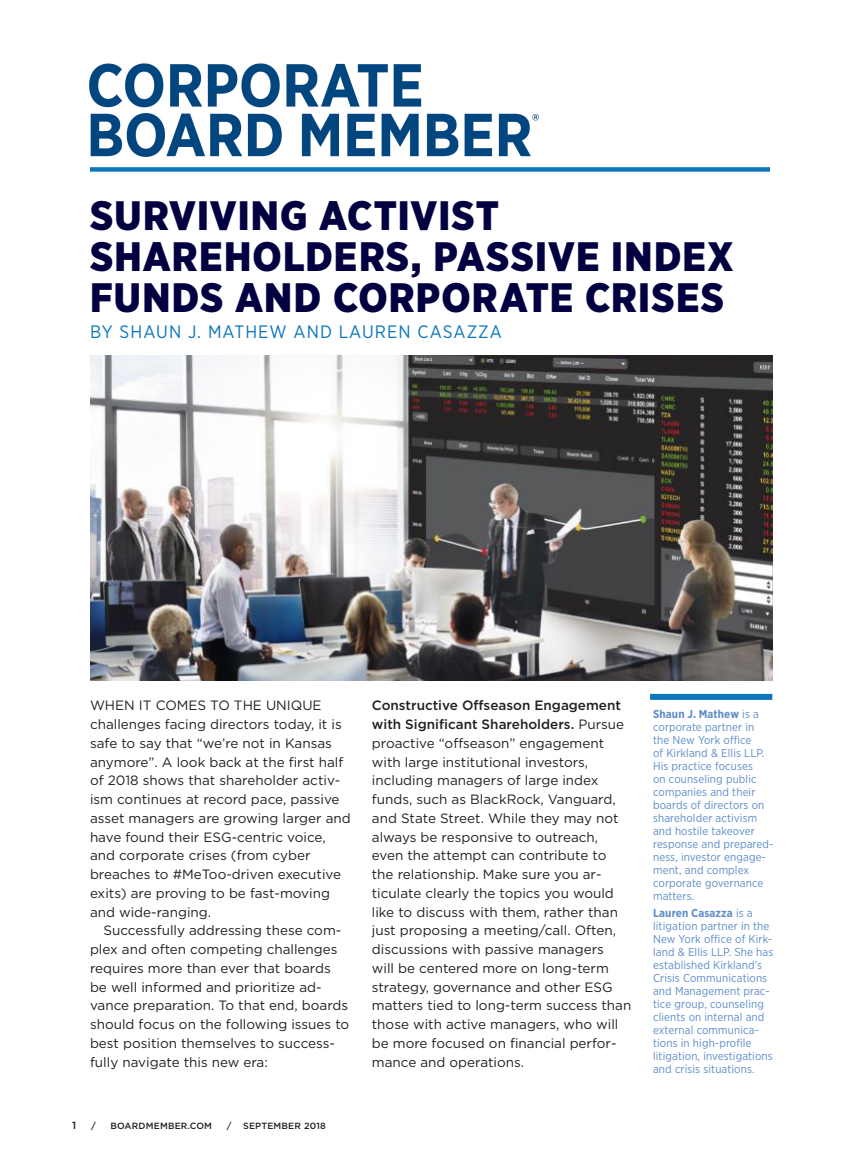
<style>
.page{position:relative;width:864px;height:1161px;background:#fff}
.page>*{position:absolute;margin:0;border:0;box-sizing:border-box;transform-origin:0 0}
.t1{font:900 41.1px/41.1px "Gotham Narrow";letter-spacing:.03em;color:#030041}
.t2{font:18px "Gotham Narrow";letter-spacing:.06em;color:#0c76bd}
.Farnham_regular_9_5{font:13.5px/18.8px "Gotham";color:#231f20}
.t3{font:11.55px/13px "Gotham Narrow";letter-spacing:.01em;color:#5e8dc9}
.t4{font:500 10.5px "Gotham";color:#231f20}
.t5{font:500 9px "Gotham";letter-spacing:.02em;color:#231f20}
.s1{font-weight:500}
.s2{font-weight:700}
</style>
<div class="page">
<div style="left:90px;top:167px;width:680px;height:5px;background:#0c76bd"></div>
<img style="left:90px;top:356px;width:683px;height:325px">
<div style="left:650px;top:694px;width:122px;height:6px;background:#0c76bd"></div>
<img style="left:89px;top:63px;width:450px;height:94px">
<p class="t1" style="left:90px;top:194px;width:645px">SURVIVING ACTIVIST<br>SHAREHOLDERS, PASSIVE INDEX<br>FUNDS AND CORPORATE CRISES</p>
<p class="t2" style="left:90px;top:320px;width:413px">BY SHAUN J. MATHEW AND LAUREN CASAZZA</p>
<p class="Farnham_regular_9_5" style="left:90px;top:696px;width:262px">WHEN IT COMES TO THE UNIQUE challenges facing directors today, it is safe to say that “we’re not in Kansas anymore”. A look back at the first half of 2018 shows that shareholder activ&shy;ism continues at record pace, passive asset managers are growing larger and have found their ESG-centric voice, and corporate crises (from cyber breaches to #MeToo-driven executive exits) are proving to be fast-moving and wide-ranging.</p>
<p class="Farnham_regular_9_5" style="left:90px;top:921px;width:261px;text-indent:14px">Successfully addressing these com&shy;plex and often competing challenges requires more than ever that boards be well informed and prioritize ad&shy;vance preparation. To that end, boards should focus on the following issues to best position themselves to success&shy;fully navigate this new era:</p>
<p class="t4" style="left:72px;top:1119px;width:6px">1</p>
<p class="t5" style="left:91px;top:1120px;width:6px">/</p>
<p class="t5" style="left:111px;top:1120px;width:103px">BOARDMEMBER.COM</p>
<p class="t5" style="left:227px;top:1120px;width:6px">/</p>
<p class="t5" style="left:243px;top:1120px;width:84px">SEPTEMBER 2018</p>
<p class="Farnham_regular_9_5" style="left:372px;top:696px;width:261px"><span class="s1">Constructive Offseason Engagement with Significant Shareholders.</span> Pursue proactive “offseason” engagement with large institutional investors, including managers of large index funds, such as BlackRock, Vanguard, and State Street. While they may not always be responsive to outreach, even the attempt can contribute to the relationship. Make sure you ar&shy;ticulate clearly the topics you would like to discuss with them, rather than just proposing a meeting/call. Often, discussions with passive managers<br>will be centered more on long-term strategy, governance and other ESG matters tied to long-term success than those with active managers, who will be more focused on financial perfor&shy;mance and operations.</p>
<p class="t3" style="left:653px;top:707px;width:122px"><span class="s2">Shaun J. Mathew</span> is a corporate partner in the New York office<br>of Kirkland &amp; Ellis LLP.<br>His practice focuses<br>on counseling public companies and their boards of directors on shareholder activism and hostile takeover response and prepared&shy;ness, investor engage&shy;ment, and complex corporate governance matters.</p>
<p class="t3" style="left:653px;top:906px;width:122px"><span class="s2">Lauren Casazza</span> is a litigation partner in the<br>New York office of Kirk&shy;land &amp; Ellis LLP. She has established Kirkland’s<br>Crisis Communications and Management prac&shy;tice group, counseling clients on internal and external communica&shy;tions in high-profile litigation, investigations and crisis situations.</p>
</div>
